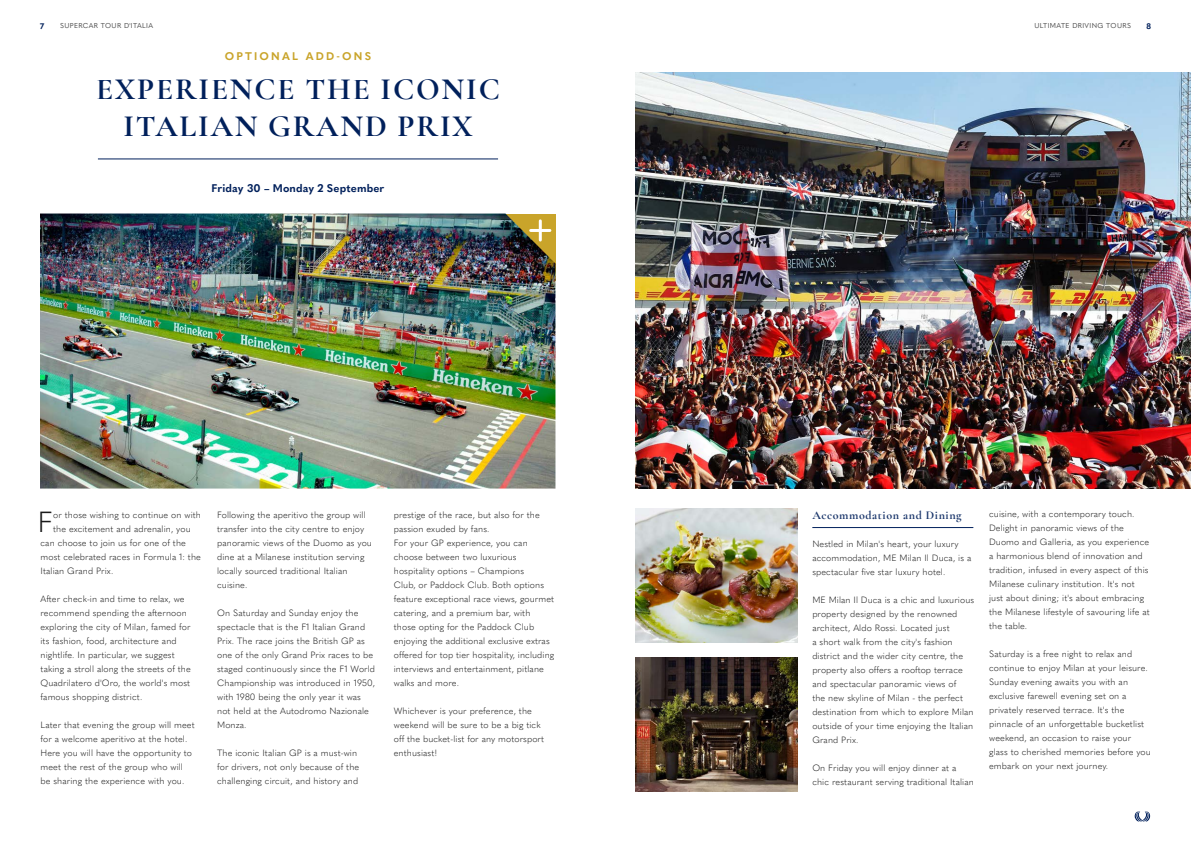
<style>
.page{position:relative;width:1191px;height:842px;background:#fff}
.page>*{position:absolute;margin:0;border:0;box-sizing:border-box;transform-origin:0 0}
.t1{font:700 31px/37.2px "Cormorant Garamond";letter-spacing:.06em;color:#00205b;text-align:center}
.t2{font:300 28.8px "Quasimoda";color:#1a1a1a}
.t3{font:700 12px "Cormorant Garamond";letter-spacing:.05em;color:#1a366b}
.t4{font:700 11px "Quasimoda";letter-spacing:.01em;color:#00205b}
.t5{font:700 11px "Quasimoda";letter-spacing:.2em;color:#c9a42a}
.t6{font:300 9px/14px "Quasimoda";letter-spacing:.01em;color:#1a1a1a}
.t7{font:700 8px "Quasimoda";color:#00205b}
.t8{font:7px "Quasimoda";letter-spacing:.05em;color:#4d4d4d}
</style>
<div class="page">
<svg style="left:1134px;top:811px;width:16px;height:10px"></svg>
<img style="left:635px;top:658px;width:162px;height:133px">
<hr style="left:98px;top:159px;width:400px;height:1px;background:#00205b">
<img style="left:635px;top:72px;width:556px;height:416px">
<img style="left:40px;top:213px;width:515px;height:275px">
<img style="left:635px;top:508px;width:162px;height:134px">
<hr style="left:812px;top:527px;width:161px;height:1px;background:#00205b">
<p class="t7" style="left:40px;top:20px;width:6px">7</p>
<p class="t8" style="left:60px;top:21px;width:94px">SUPERCAR TOUR D'ITALIA</p>
<p class="t8" style="left:1034px;top:21px;width:98px">ULTIMATE DRIVING TOURS</p>
<p class="t7" style="left:1146px;top:20px;width:6px">8</p>
<p class="t5" style="left:225px;top:48px;width:148px">OPTIONAL ADD-ONS</p>
<p class="t1" style="left:96px;top:70px;width:405px">EXPERIENCE THE ICONIC<br>ITALIAN GRAND PRIX</p>
<p class="t4" style="left:211px;top:180px;width:174px">Friday 30 – Monday 2 September</p>
<p class="t2" style="left:37px;top:500px;width:17px">F</p>
<p class="t6" style="left:53px;top:507px;width:149px">or those wishing to continue on with</p>
<p class="t6" style="left:53px;top:521px;width:139px">the excitement and adrenalin, you</p>
<p class="t6" style="left:41px;top:535px;width:147px">can choose to join us for one of the</p>
<p class="t6" style="left:41px;top:549px;width:162px">most celebrated races in Formula 1: the</p>
<p class="t6" style="left:41px;top:563px;width:74px">Italian Grand Prix.</p>
<p class="t6" style="left:41px;top:591px;width:152px">After check-in and time to relax, we recommend spending the afternoon exploring the city of Milan, famed for its fashion, food, architecture and nightlife. In particular, we suggest taking a stroll along the streets of the Quadrilatero d'Oro, the world's most famous shopping district.</p>
<p class="t6" style="left:41px;top:717px;width:156px">Later that evening the group will meet for a welcome aperitivo at the hotel.</p>
<p class="t6" style="left:41px;top:745px;width:153px">Here you will have the opportunity to meet the rest of the group who will be sharing the experience with you.</p>
<p class="t6" style="left:217px;top:507px;width:156px">Following the aperitivo the group will transfer into the city centre to enjoy panoramic views of the Duomo as you dine at a Milanese institution serving locally sourced traditional Italian cuisine.</p>
<p class="t6" style="left:217px;top:605px;width:159px">On Saturday and Sunday enjoy the spectacle that is the F1 Italian Grand<br>Prix. The race joins the British GP as one of the only Grand Prix races to be staged continuously since the F1 World<br>Championship was introduced in 1950, with 1980 being the only year it was not held at the Autodromo Nazionale<br>Monza.</p>
<p class="t6" style="left:217px;top:745px;width:144px">The iconic Italian GP is a must-win for drivers, not only because of the challenging circuit, and history and</p>
<p class="t6" style="left:394px;top:507px;width:147px">prestige of the race, but also for the passion exuded by fans.</p>
<p class="t6" style="left:394px;top:535px;width:162px">For your GP experience, you can choose between two luxurious hospitality options – Champions<br>Club, or Paddock Club. Both options feature exceptional race views, gourmet catering, and a premium bar, with those opting for the Paddock Club enjoying the additional exclusive extras offered for top tier hospitality, including interviews and entertainment, pitlane walks and more.</p>
<p class="t6" style="left:394px;top:703px;width:152px">Whichever is your preference, the weekend will be sure to be a big tick off the bucket-list for any motorsport enthusiast!</p>
<p class="t3" style="left:812px;top:508px;width:151px">Accommodation and Dining</p>
<p class="t6" style="left:812px;top:537px;width:148px">Nestled in Milan's heart, your luxury</p>
<p class="t6" style="left:812px;top:551px;width:160px">accommodation, ME Milan Il Duca, is a</p>
<p class="t6" style="left:812px;top:565px;width:134px">spectacular five star luxury hotel.</p>
<p class="t6" style="left:812px;top:593px;width:163px">ME Milan Il Duca is a chic and luxurious</p>
<p class="t6" style="left:812px;top:607px;width:147px">property designed by the renowned</p>
<p class="t6" style="left:812px;top:621px;width:139px">architect, Aldo Rossi. Located just</p>
<p class="t6" style="left:812px;top:635px;width:142px">a short walk from the city's fashion</p>
<p class="t6" style="left:812px;top:649px;width:152px">district and the wider city centre, the</p>
<p class="t6" style="left:812px;top:663px;width:152px">property also offers a rooftop terrace</p>
<p class="t6" style="left:812px;top:677px;width:145px">and spectacular panoramic views of</p>
<p class="t6" style="left:812px;top:691px;width:152px">the new skyline of Milan - the perfect</p>
<p class="t6" style="left:812px;top:705px;width:163px">destination from which to explore Milan</p>
<p class="t6" style="left:812px;top:719px;width:162px">outside of your time enjoying the Italian</p>
<p class="t6" style="left:812px;top:733px;width:48px">Grand Prix.</p>
<p class="t6" style="left:812px;top:761px;width:146px">On Friday you will enjoy dinner at a</p>
<p class="t6" style="left:812px;top:775px;width:163px">chic restaurant serving traditional Italian</p>
<p class="t6" style="left:989px;top:506px;width:147px">cuisine, with a contemporary touch.</p>
<p class="t6" style="left:989px;top:520px;width:136px">Delight in panoramic views of the</p>
<p class="t6" style="left:989px;top:534px;width:162px">Duomo and Galleria, as you experience</p>
<p class="t6" style="left:989px;top:548px;width:155px">a harmonious blend of innovation and</p>
<p class="t6" style="left:989px;top:562px;width:161px">tradition, infused in every aspect of this</p>
<p class="t6" style="left:989px;top:576px;width:147px">Milanese culinary institution. It's not</p>
<p class="t6" style="left:989px;top:590px;width:156px">just about dining; it's about embracing</p>
<p class="t6" style="left:989px;top:604px;width:162px">the Milanese lifestyle of savouring life at</p>
<p class="t6" style="left:989px;top:618px;width:40px">the table.</p>
<p class="t6" style="left:989px;top:646px;width:145px">Saturday is a free night to relax and</p>
<p class="t6" style="left:989px;top:660px;width:160px">continue to enjoy Milan at your leisure.</p>
<p class="t6" style="left:989px;top:674px;width:140px">Sunday evening awaits you with an</p>
<p class="t6" style="left:989px;top:688px;width:139px">exclusive farewell evening set on a</p>
<p class="t6" style="left:989px;top:702px;width:137px">privately reserved terrace. It's the</p>
<p class="t6" style="left:989px;top:716px;width:156px">pinnacle of an unforgettable bucketlist</p>
<p class="t6" style="left:989px;top:730px;width:143px">weekend, an occasion to raise your</p>
<p class="t6" style="left:989px;top:744px;width:163px">glass to cherished memories before you</p>
<p class="t6" style="left:989px;top:758px;width:121px">embark on your next journey.</p>
</div>
